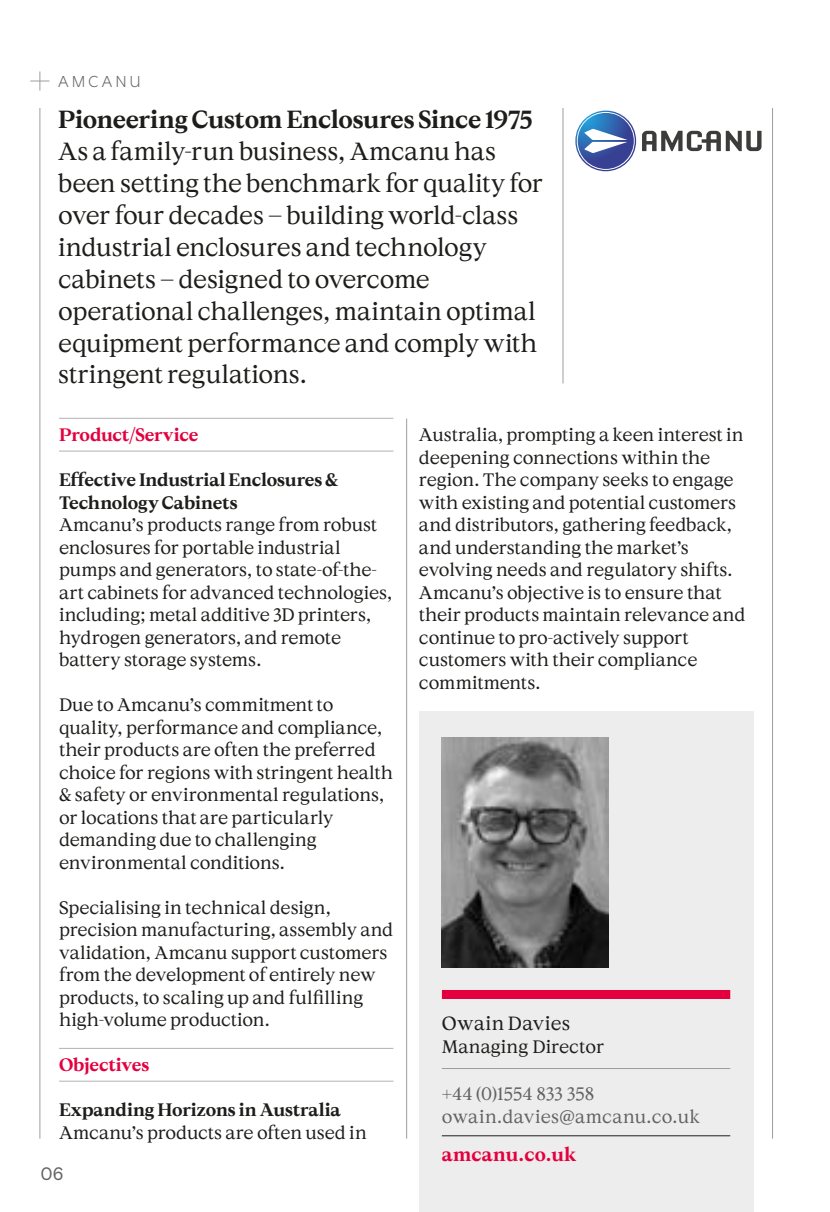
<style>
.page{position:relative;width:830px;height:1212px;background:#fff}
.page>*{position:absolute;margin:0;border:0;box-sizing:border-box;transform-origin:0 0}
.StandFirst_Serif_16_19pt{font:24.75px/31.9px "Wales Serif";letter-spacing:-.015em;color:#1d1d1b}
.StandFirst_Serif_16_19pt-2{font:700 24.75px "Wales Serif";letter-spacing:-.01em;color:#1d1d1b}
.URL{font:700 19.12px "Wales Serif";letter-spacing:.015em;color:#e4003f}
.StandFirst_Serif_16_19pt-3{font:19.12px "Wales Serif";letter-spacing:.02em;color:#1d1d1b}
._02_Body{font:18px/22.5px "Wales Serif";letter-spacing:-.01em;color:#1d1d1b}
._02_Body-2{font:700 18px/22.5px "Wales Serif";letter-spacing:-.01em;color:#1d1d1b}
._02_Body-3{font:18px/22.9px "Wales Serif";letter-spacing:.015em;color:#646363}
._01_Red_Title_Line{font:700 18px "Wales Serif";letter-spacing:-.01em;color:#e4003f}
.Job_Title{font:18px "Wales Serif";color:#1d1d1b}
.t1{font:18px "Wales Sans Body";color:#646363}
.t2{font:300 15.75px "Wales Sans Headline";letter-spacing:.225em;color:#646363}
</style>
<div class="page">
<hr style="left:59px;top:418px;width:334px;height:1px;background:#b3b2b2">
<hr style="left:59px;top:451px;width:334px;height:1px;background:#b3b2b2">
<hr style="left:59px;top:1048px;width:334px;height:1px;background:#b3b2b2">
<hr style="left:59px;top:1081px;width:334px;height:1px;background:#b3b2b2">
<hr style="left:406px;top:419px;width:1px;height:720px;background:#9d9d9c">
<hr style="left:771px;top:108px;width:1px;height:1031px;background:#9d9d9c">
<hr style="left:39px;top:108px;width:1px;height:1031px;background:#9d9d9c">
<svg style="left:30px;top:71px;width:19px;height:20px"></svg>
<hr style="left:562px;top:108px;width:1px;height:275px;background:#9d9d9c">
<div style="left:419px;top:711px;width:334px;height:501px;background:#ededed"></div>
<div style="left:441px;top:990px;width:288px;height:9px;background:#e4003f"></div>
<img style="left:441px;top:737px;width:167px;height:230px">
<hr style="left:441px;top:1068px;width:288px;height:1px;background:#9d9d9c">
<hr style="left:441px;top:1135px;width:288px;height:1px;background:#1d1d1b">
<svg style="left:575px;top:110px;width:186px;height:61px"></svg>
<p class="t2" style="left:58px;top:71px;width:84px">AMCANU</p>
<p class="StandFirst_Serif_16_19pt-2" style="left:58px;top:104px;width:475px">Pioneering Custom Enclosures Since 1975</p>
<p class="StandFirst_Serif_16_19pt" style="left:58px;top:135px;width:486px">As a family-run business, Amcanu has been setting the benchmark for quality for over four decades – building world-class industrial enclosures and technology cabinets – designed to overcome operational challenges, maintain optimal equipment performance and comply with stringent regulations.</p>
<p class="_01_Red_Title_Line" style="left:59px;top:424px;width:141px">Product/Service</p>
<p class="_02_Body-2" style="left:59px;top:468px;width:281px">Effective Industrial Enclosures &amp;<br>Technology Cabinets</p>
<p class="_02_Body" style="left:59px;top:513px;width:335px">Amcanu’s products range from robust enclosures for portable industrial pumps and generators, to state-of-the&shy;art cabinets for advanced technologies, including; metal additive 3D printers, hydrogen generators, and remote battery storage systems.</p>
<p class="_02_Body" style="left:59px;top:693px;width:335px">Due to Amcanu’s commitment to quality, performance and compliance, their products are often the preferred choice for regions with stringent health &amp; safety or environmental regulations, or locations that are particularly demanding due to challenging environmental conditions.</p>
<p class="_02_Body" style="left:59px;top:896px;width:336px">Specialising in technical design, precision manufacturing, assembly and validation, Amcanu support customers from the development of entirely new products, to scaling up and fulfilling high-volume production.</p>
<p class="_01_Red_Title_Line" style="left:59px;top:1054px;width:92px">Objectives</p>
<p class="_02_Body-2" style="left:59px;top:1098px;width:283px">Expanding Horizons in Australia</p>
<p class="_02_Body" style="left:59px;top:1121px;width:309px">Amcanu’s products are often used in</p>
<p class="_02_Body" style="left:419px;top:423px;width:328px">Australia, prompting a keen interest in deepening connections within the region. The company seeks to engage with existing and potential customers and distributors, gathering feedback, and understanding the market’s evolving needs and regulatory shifts.<br>Amcanu’s objective is to ensure that their products maintain relevance and continue to pro-actively support customers with their compliance commitments.</p>
<p class="StandFirst_Serif_16_19pt-3" style="left:441px;top:1011px;width:130px">Owain Davies</p>
<p class="Job_Title" style="left:441px;top:1035px;width:164px">Managing Director</p>
<p class="_02_Body-3" style="left:441px;top:1082px;width:260px">+44 (0)1554 833 358 owain.davies@amcanu.co.uk</p>
<p class="URL" style="left:441px;top:1143px;width:136px">amcanu.co.uk</p>
<p class="t1" style="left:41px;top:1163px;width:24px">06</p>
</div>
